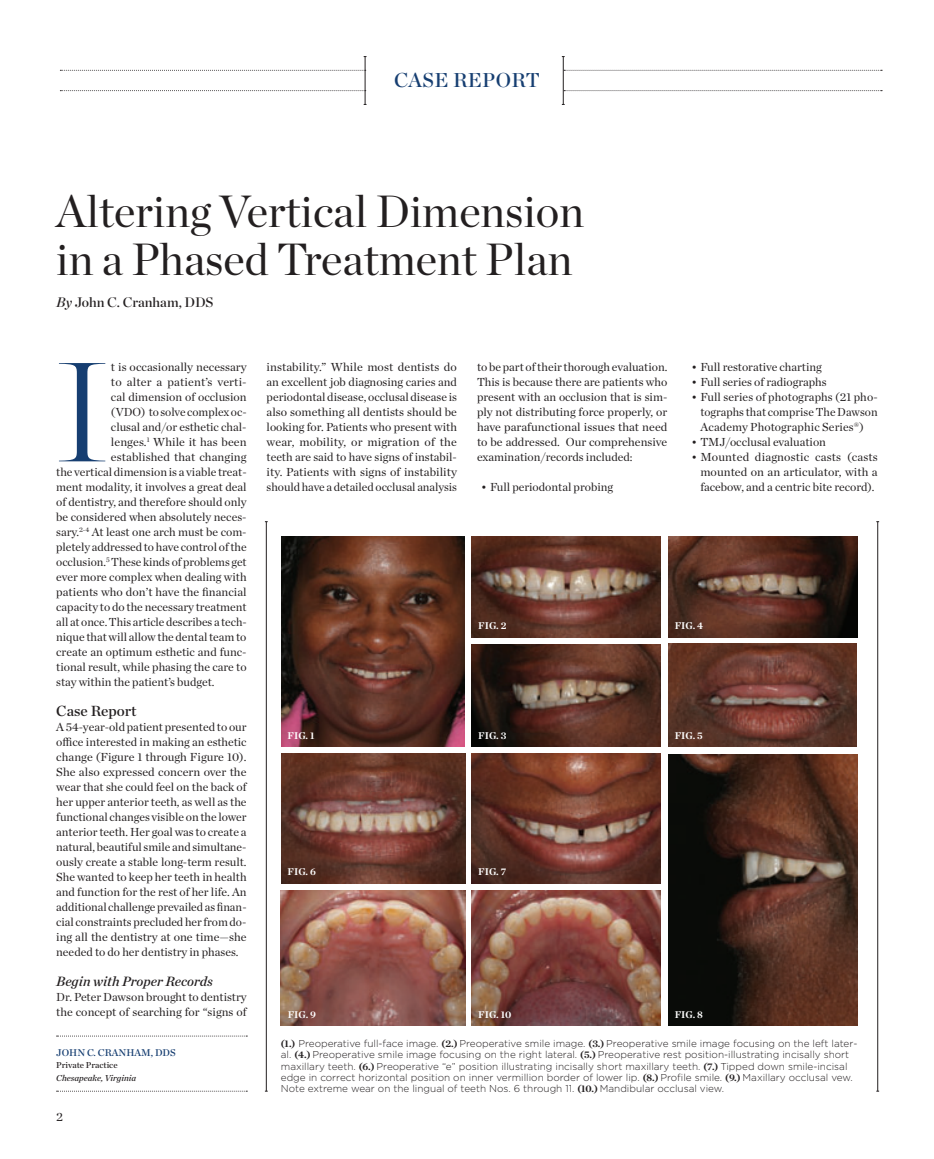
<style>
.page{position:relative;width:934px;height:1159px;background:#fff}
.page>*{position:absolute;margin:0;border:0;box-sizing:border-box;transform-origin:0 0}
.t1{font:200 141px "Chronicle Display";color:#163e71}
.t2{font:45px/47.5px "Chronicle Display";color:#231f20}
.t3{font:20px "Chronicle Display Semi";letter-spacing:.02em;color:#163e71}
.t4{font:15px "Chronicle Deck Semi";color:#231f20}
.t5{font:italic 13.75px "Chronicle Deck Semi";color:#231f20}
.t6{font:13.75px "Chronicle Display Semi";color:#231f20}
.t7{font:12.5px "Chronicle Deck";color:#231f20}
.t8{font:11.88px/15px "Chronicle Deck";color:#231f20;text-align:justify}
.t9{font:300 10px/11.2px "Gotham";color:#231f20}
.t10{font:700 10px "Chronicle Deck";color:#fff}
.t11{font:10px "Chronicle Deck Semi";color:#163e71}
.t12{font:italic 8.75px "Chronicle Deck Semi";color:#231f20}
.t13{font:8.75px "Chronicle Deck Semi";color:#231f20}
.s1{font-style:italic}
.s2{font-family:"Chronicle Deck";font-weight:700}
</style>
<div class="page">
<img style="left:471px;top:754px;width:189px;height:130px">
<img style="left:668px;top:754px;width:189px;height:271px">
<img style="left:281px;top:754px;width:184px;height:129px">
<svg style="left:60px;top:70px;width:305px;height:1px"></svg>
<svg style="left:60px;top:90px;width:305px;height:1px"></svg>
<hr style="left:365px;top:57px;width:1px;height:47px;background:#231f20">
<svg style="left:564px;top:70px;width:318px;height:1px"></svg>
<svg style="left:564px;top:90px;width:318px;height:1px"></svg>
<hr style="left:563px;top:57px;width:1px;height:47px;background:#231f20">
<svg style="left:57px;top:1036px;width:190px;height:1px"></svg>
<svg style="left:57px;top:1091px;width:190px;height:1px"></svg>
<hr style="left:877px;top:522px;width:1px;height:569px;background:#231f20">
<hr style="left:266px;top:522px;width:1px;height:569px;background:#231f20">
<img style="left:281px;top:536px;width:183px;height:210px">
<img style="left:472px;top:536px;width:188px;height:101px">
<img style="left:668px;top:644px;width:189px;height:102px">
<img style="left:472px;top:644px;width:188px;height:102px">
<img style="left:668px;top:536px;width:189px;height:101px">
<img style="left:281px;top:890px;width:184px;height:135px">
<img style="left:471px;top:890px;width:189px;height:135px">
<h3 class="t3" style="left:394px;top:64px;width:147px">CaSe report</h3>
<h2 class="t2" style="left:56px;top:184px;width:529px">Altering Vertical Dimension in a Phased Treatment Plan</h2>
<p class="t6" style="left:56px;top:292px;width:159px"><span class="s1">By</span> John C. Cranham, DDS</p>
<h1 class="t1" style="left:56px;top:305px;width:53px">I</h1>
<p class="t8" style="left:111px;top:359px;width:137px">t is occasionally necessary</p>
<p class="t8" style="left:111px;top:374px;width:137px">to alter a patient’s verti-</p>
<p class="t8" style="left:111px;top:389px;width:137px">cal dimension of occlusion</p>
<p class="t8" style="left:111px;top:404px;width:137px">(VDO) to solve complex oc-</p>
<p class="t8" style="left:111px;top:419px;width:137px">clusal and/or esthetic chal-</p>
<p class="t8" style="left:111px;top:434px;width:137px">lenges.<sup>1</sup> While it has been</p>
<p class="t8" style="left:111px;top:449px;width:137px">established that changing</p>
<p class="t8" style="left:56px;top:464px;width:192px">the vertical dimension is a viable treat-</p>
<p class="t8" style="left:56px;top:479px;width:192px">ment modality, it involves a great deal</p>
<p class="t8" style="left:56px;top:494px;width:192px">of dentistry, and therefore should only</p>
<p class="t8" style="left:56px;top:509px;width:192px">be considered when absolutely neces-</p>
<p class="t8" style="left:56px;top:524px;width:192px">sary.<sup>2-4</sup> At least one arch must be com-</p>
<p class="t8" style="left:56px;top:539px;width:192px">pletely addressed to have control of the</p>
<p class="t8" style="left:56px;top:554px;width:192px">occlusion.<sup>5</sup> These kinds of problems get</p>
<p class="t8" style="left:56px;top:569px;width:192px">ever more complex when dealing with</p>
<p class="t8" style="left:56px;top:584px;width:192px">patients who don’t have the financial</p>
<p class="t8" style="left:56px;top:599px;width:192px">capacity to do the necessary treatment</p>
<p class="t8" style="left:56px;top:614px;width:192px">all at once. This article describes a tech-</p>
<p class="t8" style="left:56px;top:629px;width:192px">nique that will allow the dental team to</p>
<p class="t8" style="left:56px;top:644px;width:192px">create an optimum esthetic and func-</p>
<p class="t8" style="left:56px;top:659px;width:192px">tional result, while phasing the care to</p>
<p class="t8" style="left:56px;top:674px;width:160px">stay within the patient’s budget.</p>
<p class="t4" style="left:56px;top:699px;width:82px">Case Report</p>
<p class="t8" style="left:56px;top:719px;width:192px">A 54-year-old patient presented to our office interested in making an esthetic change (Figure 1 through Figure 10).<br>She also expressed concern over the wear that she could feel on the back of her upper anterior teeth, as well as the functional changes visible on the lower anterior teeth. Her goal was to create a natural, beautiful smile and simultane&shy;ously create a stable long-term result.<br>She wanted to keep her teeth in health and function for the rest of her life. An additional challenge prevailed as finan&shy;cial constraints precluded her from do&shy;ing all the dentistry at one time—she needed to do her dentistry in phases.</p>
<p class="t5" style="left:56px;top:971px;width:158px">Begin with Proper Records</p>
<p class="t8" style="left:56px;top:989px;width:192px">Dr. Peter Dawson brought to dentistry the concept of searching for “signs of</p>
<p class="t11" style="left:56px;top:1044px;width:121px">John C. CRanham, DDS</p>
<p class="t13" style="left:56px;top:1058px;width:63px">Private Practice</p>
<p class="t12" style="left:56px;top:1071px;width:82px">Chesapeake, Virginia</p>
<p class="t7" style="left:56px;top:1107px;width:8px">2</p>
<p class="t8" style="left:267px;top:359px;width:192px">instability.” While most dentists do an excellent job diagnosing caries and periodontal disease, occlusal disease is also something all dentists should be looking for. Patients who present with wear, mobility, or migration of the teeth are said to have signs of instabil&shy;ity. Patients with signs of instability should have a detailed occlusal analysis</p>
<p class="t8" style="left:477px;top:359px;width:192px">to be part of their thorough evaluation.<br>This is because there are patients who present with an occlusion that is sim&shy;ply not distributing force properly, or have parafunctional issues that need to be addressed. Our comprehensive examination/records included:</p>
<p class="t8" style="left:481px;top:479px;width:134px">• Full periodontal probing</p>
<p class="t8" style="left:691px;top:359px;width:132px">• Full restorative charting</p>
<p class="t8" style="left:691px;top:374px;width:137px">• Full series of radiographs</p>
<p class="t8" style="left:700px;top:389px;width:179px;text-indent:-9px">• Full series of photographs (21 pho&shy;tographs that comprise The Dawson Academy Photographic Series®)</p>
<p class="t8" style="left:691px;top:434px;width:136px">• TMJ/occlusal evaluation</p>
<p class="t8" style="left:700px;top:449px;width:179px;text-indent:-9px">• Mounted diagnostic casts (casts mounted on an articulator, with a facebow, and a centric bite record).</p>
<p class="t10" style="left:287px;top:727px;width:28px">fig. 1</p>
<p class="t10" style="left:478px;top:618px;width:30px">fig. 2</p>
<p class="t10" style="left:478px;top:727px;width:30px">fig. 3</p>
<p class="t10" style="left:675px;top:618px;width:30px">fig. 4</p>
<p class="t10" style="left:675px;top:727px;width:30px">fig. 5</p>
<p class="t10" style="left:287px;top:864px;width:30px">fig. 6</p>
<p class="t10" style="left:478px;top:864px;width:29px">fig. 7</p>
<p class="t10" style="left:288px;top:1006px;width:30px">fig. 9</p>
<p class="t10" style="left:478px;top:1006px;width:35px">fig. 10</p>
<p class="t10" style="left:675px;top:1006px;width:30px">fig. 8</p>
<p class="t9" style="left:281px;top:1037px;width:578px"><span class="s2">(1.)</span> Preoperative full-face image. <span class="s2">(2.)</span> Preoperative smile image. <span class="s2">(3.)</span> Preoperative smile image focusing on the left later&shy;al. <span class="s2">(4.)</span> Preoperative smile image focusing on the right lateral. <span class="s2">(5.)</span> Preoperative rest position-illustrating incisally short maxillary teeth. <span class="s2">(6.)</span> Preoperative “e” position illustrating incisally short maxillary teeth. <span class="s2">(7.)</span> Tipped down smile-incisal edge in correct horizontal position on inner vermillion border of lower lip. <span class="s2">(8.)</span> Profile smile. <span class="s2">(9.)</span> Maxillary occlusal vew.<br>Note extreme wear on the lingual of teeth Nos. 6 through 11. <span class="s2">(10.)</span> Mandibular occlusal view.</p>
</div>
